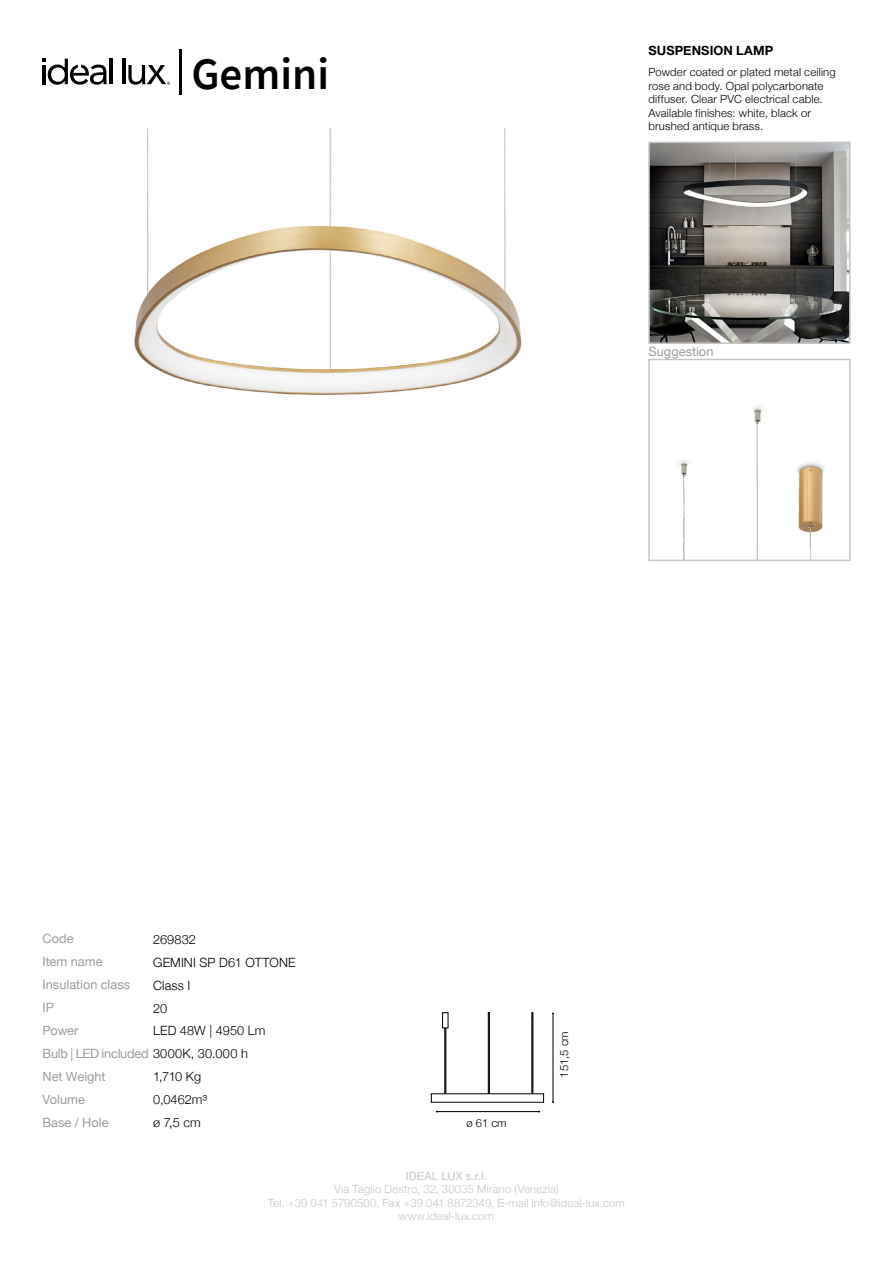
<style>
.page{position:relative;width:893px;height:1263px;background:#fff}
.page>*{position:absolute;margin:0;border:0;box-sizing:border-box;transform-origin:0 0}
.t1{font:600 45px "Source Sans Pro";color:#000}
.t2{font:300 12.75px/23px "Helvetica Neue";letter-spacing:.01em;color:#000}
.t3{font:12.75px/23px "Helvetica Neue";color:#9d9d9c}
.t4{font:12.75px/22.8px "Helvetica Neue";letter-spacing:-.02em;color:#9d9d9c}
.t5{font:700 12.75px "Helvetica Neue";letter-spacing:.01em;color:#000}
.t6{font:300 11.25px/13.5px "Helvetica Neue";letter-spacing:.02em;color:#000}
.t7{font:300 11.25px/13.5px "Helvetica Neue";letter-spacing:.015em;color:#c6c6c6;text-align:center}
.t8{font:11.25px "Helvetica Neue";letter-spacing:.015em;color:#c6c6c6}
.s1{font-weight:300;color:#000}
</style>
<div class="page">
<hr style="left:179px;top:49px;width:3px;height:45px;background:#000">
<hr style="left:110px;top:59px;width:3px;height:25px;background:#000">
<hr style="left:122px;top:59px;width:3px;height:25px;background:#000">
<svg style="left:43px;top:59px;width:64px;height:26px"></svg>
<svg style="left:128px;top:65px;width:42px;height:20px"></svg>
<img style="left:134px;top:129px;width:388px;height:266px">
<img style="left:651px;top:145px;width:197px;height:196px">
<div style="left:648px;top:142px;width:203px;height:202px;border:2px solid #c6c6c6"></div>
<img style="left:679px;top:406px;width:146px;height:152px">
<div style="left:648px;top:359px;width:203px;height:202px;border:2px solid #c6c6c6"></div>
<hr style="left:437px;top:1111px;width:102px;height:1px;background:#000">
<hr style="left:553px;top:1013px;width:1px;height:89px;background:#000">
<div style="left:488px;top:1012px;width:1px;height:82px;border:1px solid #000"></div>
<div style="left:445px;top:1028px;width:1px;height:66px;border:1px solid #000"></div>
<div style="left:532px;top:1013px;width:1px;height:81px;border:1px solid #000"></div>
<div style="left:442px;top:1013px;width:6px;height:15px;border:1px solid #000"></div>
<h1 class="t1" style="left:191px;top:44px;width:139px">Gemini</h1>
<p class="t5" style="left:648px;top:39px;width:126px">SUSPENSION LAMP</p>
<p class="t6" style="left:648px;top:65px;width:189px">Powder coated or plated metal ceiling rose and body. Opal polycarbonate diffuser. Clear PVC electrical cable.<br>Available finishes: white, black or brushed antique brass.</p>
<p class="t3" style="left:648px;top:339px;width:66px">Suggestion</p>
<p class="t3" style="left:43px;top:926px;width:89px">Code<br>Item name<br>Insulation class</p>
<p class="t3" style="left:43px;top:995px;width:13px">IP</p>
<p class="t2" style="left:153px;top:927px;width:44px">269832</p>
<p class="t2" style="left:153px;top:950px;width:144px">GEMINI SP D61 OTTONE<br>Class I</p>
<p class="t2" style="left:153px;top:996px;width:16px">20</p>
<p class="t2" style="left:153px;top:1018px;width:114px">LED 48W | 4950 Lm</p>
<p class="t4" style="left:42px;top:1018px;width:207px">Power<br>Bulb | LED included <span class="s1">3000K, 30.000 h</span></p>
<p class="t3" style="left:42px;top:1064px;width:65px">Net Weight</p>
<p class="t3" style="left:42px;top:1087px;width:68px">Volume<br>Base / Hole</p>
<p class="t2" style="left:153px;top:1064px;width:50px">1,710 Kg</p>
<p class="t2" style="left:153px;top:1087px;width:55px">0,0462m³ ø 7,5 cm</p>
<p class="t6" style="left:466px;top:1115px;width:42px">ø 61 cm</p>
<p class="t6" style="left:557px;top:1078px;width:48px;rotate:-90deg">151,5 cm</p>
<p class="t8" style="left:406px;top:1166px;width:83px">IDEAL LUX s.r.l.</p>
<p class="t7" style="left:268px;top:1182px;width:359px">Via Taglio Destro, 32, 30035 Mirano (Venezia)<br>Tel. +39 041 5790500, Fax +39 041 8872349, E-mail info@ideal-lux.com www.ideal-lux.com</p>
</div>
